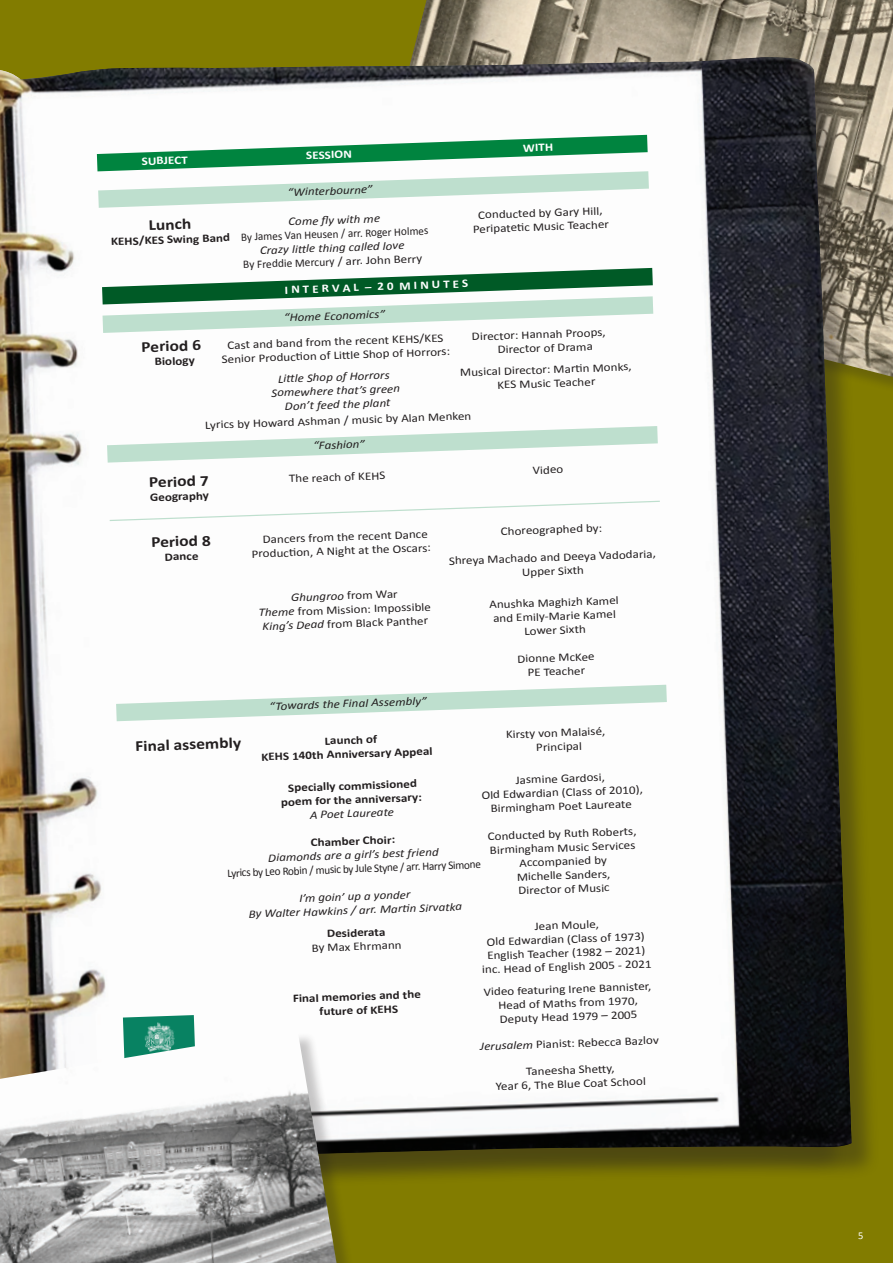
<style>
.page{position:relative;width:893px;height:1263px;background:#827c00}
.page>*{position:absolute;margin:0;border:0;box-sizing:border-box;transform-origin:0 0}
.t1{font:700 15.3px "Calibri";color:#231f20;scale:1.13 1}
.t2{font:11.55px/13.8px "Calibri";color:#231f20;scale:1.13 1}
.t3{font:italic 11.55px "Calibri";color:#231f20;scale:1.13 1}
.t4{font:700 11.55px "Calibri";color:#231f20;scale:1.13 1}
.t5{font:11.55px "Calibri";color:#231f20}
.t6{font:700 11.55px "Calibri";color:#fff;scale:1.13 1}
.t7{font:10.5px "Calibri";color:#fff}
.s1{font-weight:700}
.s2{font-style:normal}
.s3{font-style:italic}
</style>
<div class="page">
<img style="left:412px;top:0;width:481px;height:377px">
<div style="left:0;top:62px;width:880px;height:1173px;background:#231f20;opacity:.39"></div>
<div style="left:0;top:61px;width:849px;height:1172px;background:#827c00"></div>
<img style="left:0;top:57px;width:851px;height:1122px">
<svg style="left:79px;top:126px;width:586px;height:83px"></svg>
<svg style="left:84px;top:259px;width:586px;height:75px"></svg>
<svg style="left:115px;top:683px;width:553px;height:40px"></svg>
<svg style="left:108px;top:500px;width:553px;height:22px"></svg>
<svg style="left:105px;top:424px;width:554px;height:40px"></svg>
<svg style="left:123px;top:1015px;width:73px;height:14px"></svg>
<img style="left:123px;top:1017px;width:71px;height:12px">
<div style="left:0;top:1032px;width:360px;height:231px;background:#231f20;opacity:.25"></div>
<img style="left:0;top:1029px;width:337px;height:234px">
<p class="t6" style="left:142px;top:154px;width:42px;rotate:-2deg">SUBJECT</p>
<p class="t6" style="left:306px;top:148px;width:42px;rotate:-2deg">SESSION</p>
<p class="t3" style="left:288px;top:184px;width:77px;rotate:-2deg">“Winterbourne”</p>
<p class="t6" style="left:523px;top:140px;width:28px;rotate:-2deg">WITH</p>
<p class="t2" style="left:478px;top:208px;width:112px;rotate:-2deg">Conducted by Gary Hill,</p>
<p class="t1" style="left:148px;top:215px;width:39px;rotate:-2deg">Lunch</p>
<p class="t3" style="left:288px;top:214px;width:83px;rotate:-2deg">Come fl y with me</p>
<p class="t5" style="left:111px;top:234px;width:319px;rotate:-2deg"><span class="s1">KEHS/KES Swing Band</span> By James Van Heusen / arr. Roger Holmes</p>
<p class="t2" style="left:473px;top:222px;width:122px;rotate:-2deg">Peripateti c Music Teacher</p>
<p class="t3" style="left:260px;top:242px;width:130px;rotate:-2deg">Crazy litt le thing called love</p>
<p class="t5" style="left:243px;top:257px;width:181px;rotate:-2deg">By Freddie Mercury / arr. John Berry</p>
<p class="t6" style="left:285px;top:282px;width:164px;rotate:-2deg">I N T E R V A L – 2 0 M I N U T E S</p>
<p class="t3" style="left:284px;top:310px;width:91px;rotate:-2deg">“Home Economics”</p>
<p class="t1" style="left:141px;top:337px;width:54px;rotate:-2deg">Period 6</p>
<p class="t2" style="left:227px;top:338px;width:193px;rotate:-2deg">Cast and band from the recent KEHS/KES</p>
<p class="t2" style="left:472px;top:330px;width:120px;rotate:-2deg">Director: Hannah Proops,</p>
<p class="t4" style="left:154px;top:354px;width:37px;rotate:-2deg">Biology</p>
<p class="t2" style="left:222px;top:352px;width:204px;rotate:-2deg">Senior Producti on of Litt le Shop of Horrors:</p>
<p class="t2" style="left:497px;top:343px;width:86px;rotate:-2deg">Director of Drama</p>
<p class="t2" style="left:460px;top:365px;width:153px;rotate:-2deg">Musical Director: Marti n Monks,</p>
<p class="t3" style="left:278px;top:371px;width:100px;rotate:-2deg">Litt le Shop of Horrors</p>
<p class="t2" style="left:497px;top:378px;width:88px;rotate:-2deg">KES Music Teacher</p>
<p class="t3" style="left:271px;top:385px;width:116px;rotate:-2deg">Somewhere that’s green</p>
<p class="t3" style="left:285px;top:398px;width:95px;rotate:-2deg">Don’t feed the plant</p>
<p class="t2" style="left:205px;top:418px;width:237px;rotate:-2deg">Lyrics by Howard Ashman / music by Alan Menken</p>
<p class="t3" style="left:313px;top:438px;width:47px;rotate:-2deg">“Fashion”</p>
<p class="t1" style="left:149px;top:472px;width:54px;rotate:-2deg">Period 7</p>
<p class="t2" style="left:289px;top:472px;width:87px;rotate:-2deg">The reach of KEHS</p>
<p class="t2" style="left:532px;top:463px;width:29px;rotate:-2deg">Video</p>
<p class="t4" style="left:150px;top:490px;width:54px;rotate:-2deg">Geography</p>
<p class="t1" style="left:151px;top:532px;width:54px;rotate:-2deg">Period 8</p>
<p class="t2" style="left:262px;top:533px;width:148px;rotate:-2deg">Dancers from the recent Dance</p>
<p class="t2" style="left:500px;top:524px;width:91px;rotate:-2deg">Choreographed by:</p>
<p class="t4" style="left:164px;top:549px;width:31px;rotate:-2deg">Dance</p>
<p class="t2" style="left:251px;top:547px;width:160px;rotate:-2deg">Producti on, A Night at the Oscars:</p>
<p class="t2" style="left:449px;top:554px;width:185px;rotate:-2deg">Shreya Machado and Deeya Vadodaria,</p>
<p class="t2" style="left:522px;top:565px;width:56px;rotate:-2deg">Upper Sixth</p>
<p class="t3" style="left:291px;top:590px;width:96px;rotate:-2deg">Ghungroo <span class="s2">from War</span></p>
<p class="t2" style="left:259px;top:606px;width:154px;rotate:-2deg"><span class="s3">Theme</span> from Mission: Impossible</p>
<p class="t2" style="left:489px;top:598px;width:116px;rotate:-2deg">Anushka Maghizh Kamel</p>
<p class="t2" style="left:493px;top:611px;width:110px;rotate:-2deg">and Emily-Marie Kamel</p>
<p class="t2" style="left:524px;top:624px;width:56px;rotate:-2deg">Lower Sixth</p>
<p class="t2" style="left:517px;top:652px;width:70px;rotate:-2deg">Dionne McKee</p>
<p class="t2" style="left:527px;top:665px;width:52px;rotate:-2deg">PE Teacher</p>
<p class="t2" style="left:262px;top:619px;width:148px;rotate:-2deg"><span class="s3">King’s Dead</span> from Black Panther</p>
<p class="t3" style="left:269px;top:698px;width:141px;rotate:-2deg">“Towards the Final Assembly”</p>
<p class="t2" style="left:506px;top:728px;width:90px;rotate:-2deg">Kirsty von Malaisé,</p>
<p class="t1" style="left:135px;top:736px;width:95px;rotate:-2deg">Final assembly</p>
<p class="t4" style="left:324px;top:733px;width:48px;rotate:-2deg">Launch of</p>
<p class="t4" style="left:261px;top:749px;width:153px;rotate:-2deg">KEHS 140th Anniversary Appeal</p>
<p class="t2" style="left:536px;top:740px;width:42px;rotate:-2deg">Principal</p>
<p class="t4" style="left:288px;top:780px;width:115px;rotate:-2deg">Specially commissioned</p>
<p class="t2" style="left:515px;top:773px;width:81px;rotate:-2deg">Jasmine Gardosi,</p>
<p class="t2" style="left:481px;top:788px;width:144px;rotate:-2deg">Old Edwardian (Class of 2010),</p>
<p class="t4" style="left:281px;top:794px;width:126px;rotate:-2deg">poem for the anniversary:</p>
<p class="t2" style="left:490px;top:802px;width:127px;rotate:-2deg">Birmingham Poet Laureate</p>
<p class="t3" style="left:310px;top:807px;width:76px;rotate:-2deg">A Poet Laureate</p>
<p class="t2" style="left:487px;top:829px;width:133px;rotate:-2deg">Conducted by Ruth Roberts,</p>
<p class="t4" style="left:310px;top:835px;width:76px;rotate:-2deg">Chamber Choir:</p>
<p class="t3" style="left:268px;top:850px;width:152px;rotate:-2deg">Diamonds are a girl’s best friend</p>
<p class="t2" style="left:490px;top:843px;width:130px;rotate:-2deg">Birmingham Music Services</p>
<p class="t5" style="left:227px;top:866px;width:255px;rotate:-2deg">Lyrics by Leo Robin / music by Jule Styne / arr. Harry Simone</p>
<p class="t2" style="left:519px;top:856px;width:79px;rotate:-2deg">Accompanied by</p>
<p class="t2" style="left:517px;top:870px;width:84px;rotate:-2deg">Michelle Sanders,</p>
<p class="t2" style="left:518px;top:884px;width:82px;rotate:-2deg">Director of Music</p>
<p class="t3" style="left:299px;top:890px;width:100px;rotate:-2deg">I’m goin’ up a yonder</p>
<p class="t3" style="left:248px;top:906px;width:190px;rotate:-2deg">By Walter Hawkins / arr. Marti n Sirvatka</p>
<p class="t4" style="left:327px;top:926px;width:53px;rotate:-2deg">Desiderata</p>
<p class="t2" style="left:534px;top:919px;width:59px;rotate:-2deg">Jean Moule,</p>
<p class="t2" style="left:311px;top:941px;width:81px;rotate:-2deg">By Max Ehrmann</p>
<p class="t2" style="left:487px;top:935px;width:141px;rotate:-2deg">Old Edwardian (Class of 1973)<br>English Teacher (1982 – 2021)</p>
<p class="t2" style="left:482px;top:963px;width:152px;rotate:-2deg">inc. Head of English 2005 - 2021</p>
<p class="t4" style="left:293px;top:991px;width:115px;rotate:-2deg">Final memories and the</p>
<p class="t2" style="left:483px;top:985px;width:150px;rotate:-2deg">Video featuring Irene Bannister,</p>
<p class="t2" style="left:498px;top:998px;width:125px;rotate:-2deg">Head of Maths from 1970,</p>
<p class="t2" style="left:499px;top:1012px;width:123px;rotate:-2deg">Deputy Head 1979 – 2005</p>
<p class="t2" style="left:480px;top:1039px;width:160px;rotate:-2deg"><span class="s3">Jerusalem</span> Pianist: Rebecca Bazlov</p>
<p class="t2" style="left:526px;top:1064px;width:80px;rotate:-2deg">Taneesha Shett y,</p>
<p class="t2" style="left:495px;top:1079px;width:134px;rotate:-2deg">Year 6, The Blue Coat School</p>
<p class="t4" style="left:319px;top:1004px;width:71px;rotate:-2deg">future of KEHS</p>
<p class="t7" style="left:858px;top:1228px;width:7px">5</p>
</div>
